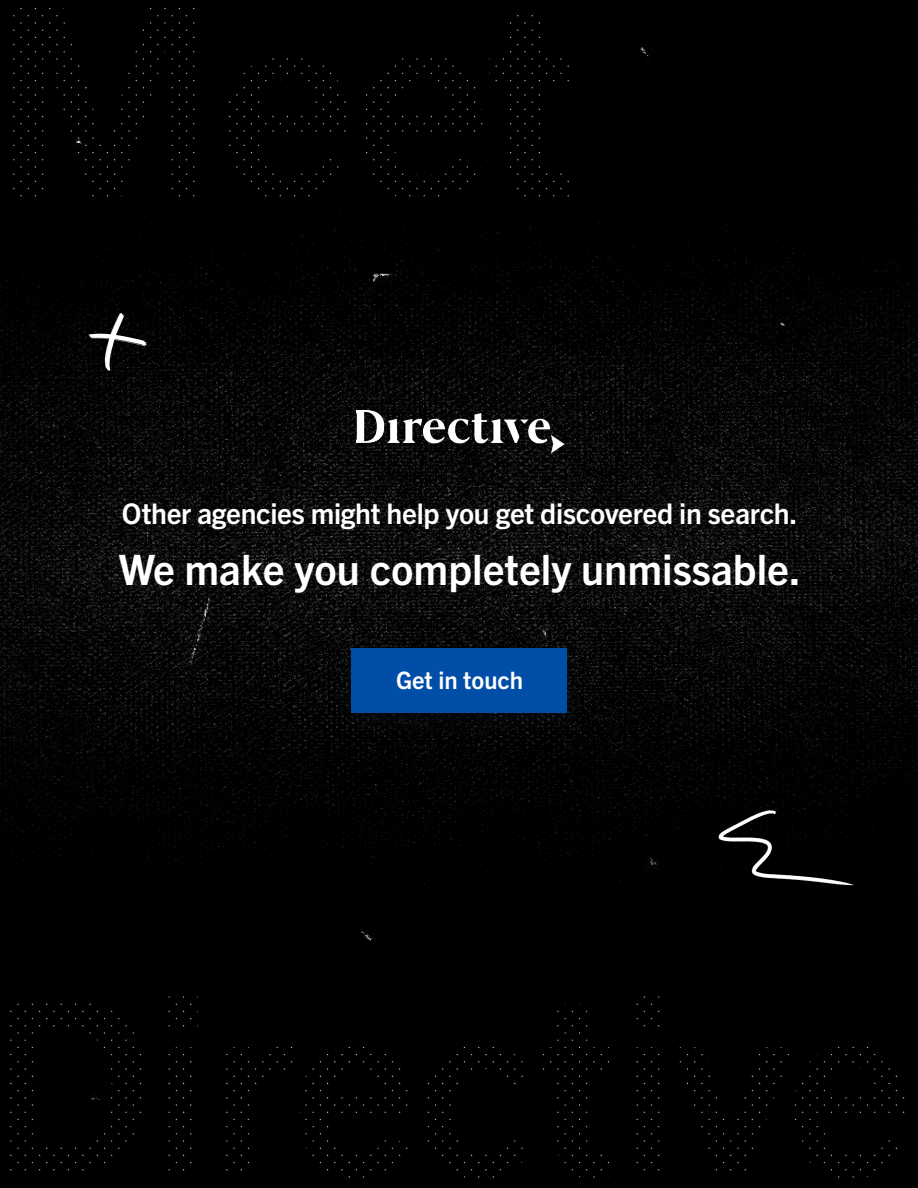
<style>
.page{position:relative;width:918px;height:1188px;background:#fff}
.page>*{position:absolute;margin:0;border:0;box-sizing:border-box;transform-origin:0 0}
.t1{font:700 42px "Trade Gothic Next LT Pro";color:#fff}
.t2{font:700 28.5px "Trade Gothic Next LT Pro";letter-spacing:-.01em;color:#fff}
.t3{font:700 24px "Trade Gothic Next LT Pro";color:#fff}
</style>
<div class="page">
<img style="left:0;top:0;width:918px;height:1188px">
<div style="left:331px;top:637px;width:256px;height:105px;background:#131e29;opacity:.2"></div>
<div style="left:351px;top:648px;width:216px;height:65px;background:#004ea8"></div>
<img style="left:356px;top:410px;width:208px;height:44px">
<p class="t2" style="left:122px;top:494px;width:677px">Other agencies might help you get discovered in search.</p>
<h1 class="t1" style="left:119px;top:541px;width:684px">We make you completely unmissable.</h1>
<p class="t3" style="left:396px;top:663px;width:129px">Get in touch</p>
</div>
